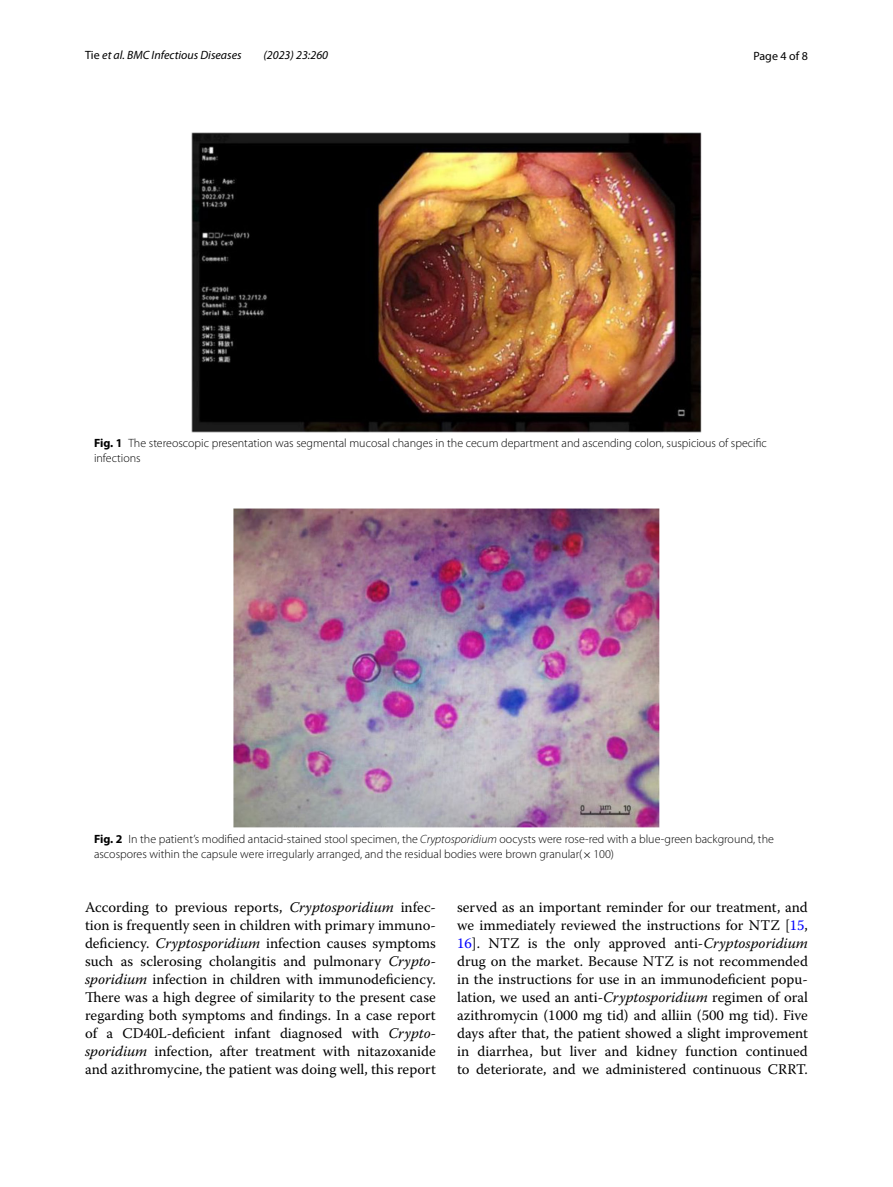
<style>
.page{position:relative;width:893px;height:1187px;background:#fff}
.page>*{position:absolute;margin:0;border:0;box-sizing:border-box;transform-origin:0 0}
.t1{font:14.7px/18px "Warnock Pro";color:#000;text-align:justify}
.t2{font:300 12px/15px "Myriad Pro";color:#000}
.t3{font:italic 12px "Myriad Pro";color:#000}
.t4{font:12px "Myriad Pro";color:#000}
.s1{font-style:normal}
.s2{font-weight:700}
.s3{font-style:italic}
.s4{font-family:"MTSY";font-weight:400}
.s5{color:#00f}
</style>
<div class="page">
<img style="left:191px;top:133px;width:511px;height:299px">
<img style="left:234px;top:508px;width:425px;height:319px">
<p class="t3" style="left:85px;top:48px;width:158px"><span class="s1">Tie</span> et al. BMC Infectious Diseases</p>
<p class="t3" style="left:263px;top:48px;width:66px">(2023) 23:260</p>
<p class="t4" style="left:753px;top:48px;width:56px">Page 4 of 8</p>
<p class="t2" style="left:94px;top:436px;width:674px"><span class="s2">Fig. 1</span> The stereoscopic presentation was segmental mucosal changes in the cecum department and ascending colon, suspicious of specific infections</p>
<p class="t2" style="left:94px;top:831px;width:681px"><span class="s2">Fig. 2</span> In the patient’s modified antacid-stained stool specimen, the <span class="s3">Cryptosporidium</span> oocysts were rose-red with a blue-green background, the ascospores within the capsule were irregularly arranged, and the residual bodies were brown granular(<span class="s4">×</span>100)</p>
<p class="t1" style="left:85px;top:897px;width:352px">According to previous reports, <span class="s3">Cryptosporidium</span> infec&shy;tion is frequently seen in children with primary immuno&shy;deficiency. <span class="s3">Cryptosporidium</span> infection causes symptoms such as sclerosing cholangitis and pulmonary <span class="s3">Crypto&shy;sporidium</span> infection in children with immunodeficiency.<br>There was a high degree of similarity to the present case regarding both symptoms and findings. In a case report of a CD40L-deficient infant diagnosed with <span class="s3">Crypto&shy;sporidium</span> infection, after treatment with nitazoxanide and azithromycine, the patient was doing well, this report</p>
<p class="t1" style="left:457px;top:897px;width:352px">served as an important reminder for our treatment, and we immediately reviewed the instructions for NTZ [<span class="s5">15</span>, <span class="s5">16</span>]. NTZ is the only approved anti-<span class="s3">Cryptosporidium </span>drug on the market. Because NTZ is not recommended in the instructions for use in an immunodeficient popu&shy;lation, we used an anti-<span class="s3">Cryptosporidium</span> regimen of oral azithromycin (1000 mg tid) and alliin (500 mg tid). Five days after that, the patient showed a slight improvement in diarrhea, but liver and kidney function continued to deteriorate, and we administered continuous CRRT.</p>
</div>
